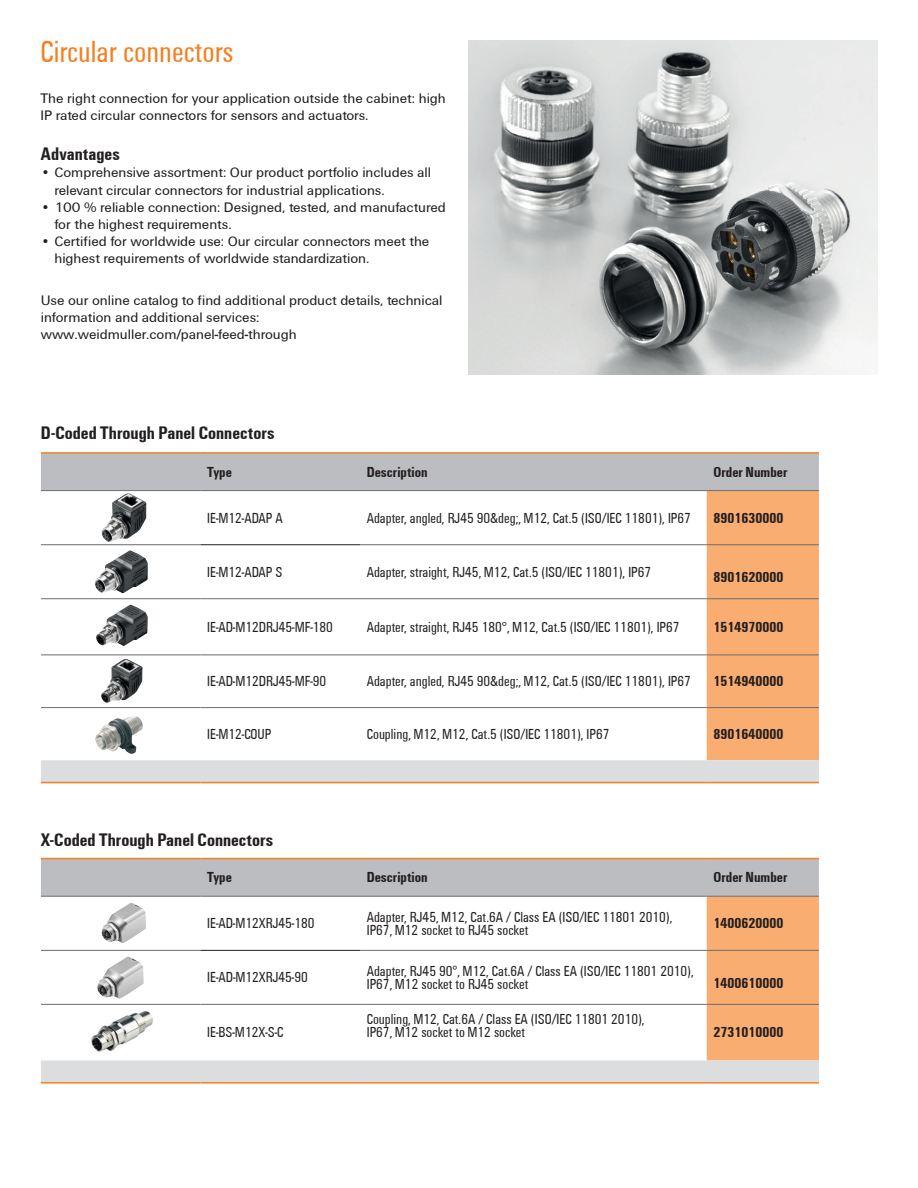
<style>
.page{position:relative;width:918px;height:1188px;background:#fff}
.page>*{position:absolute;margin:0;border:0;box-sizing:border-box;transform-origin:0 0}
.t1{font:31.5px "Weidmueller Condensed";color:#f57f21}
.t2{font:700 18.75px "Weidmueller Condensed";color:#231f20}
.t3{font:15px/13.5px "Weidmueller Condensed";color:#231f20}
.t4{font:700 15px "Weidmueller Condensed";color:#231f20}
.t5{font:14.25px/17.1px "Weidmueller";color:#231f20}
.s1{font-family:"Weidmueller"}
</style>
<div class="page">
<img style="left:468px;top:40px;width:410px;height:335px">
<svg style="left:41px;top:454px;width:778px;height:328px"></svg>
<hr style="left:41px;top:452px;width:159px;height:2px;background:#f57f21">
<hr style="left:200px;top:452px;width:160px;height:2px;background:#f57f21">
<hr style="left:360px;top:452px;width:347px;height:2px;background:#f57f21">
<hr style="left:707px;top:452px;width:112px;height:2px;background:#f57f21">
<hr style="left:41px;top:490px;width:159px;height:1px;background:#6c6d70">
<hr style="left:200px;top:490px;width:160px;height:1px;background:#6c6d70">
<hr style="left:360px;top:490px;width:347px;height:1px;background:#6c6d70">
<hr style="left:707px;top:490px;width:112px;height:1px;background:#6c6d70">
<hr style="left:360px;top:544px;width:347px;height:1px;background:#6c6d70">
<hr style="left:360px;top:598px;width:347px;height:1px;background:#6c6d70">
<hr style="left:360px;top:655px;width:347px;height:1px;background:#6c6d70">
<hr style="left:360px;top:707px;width:347px;height:1px;background:#6c6d70">
<hr style="left:41px;top:544px;width:159px;height:1px;background:#6c6d70">
<hr style="left:707px;top:544px;width:112px;height:1px;background:#6c6d70">
<hr style="left:41px;top:598px;width:159px;height:1px;background:#6c6d70">
<hr style="left:200px;top:598px;width:160px;height:1px;background:#6c6d70">
<hr style="left:707px;top:598px;width:112px;height:1px;background:#6c6d70">
<hr style="left:41px;top:655px;width:159px;height:1px;background:#6c6d70">
<hr style="left:200px;top:655px;width:160px;height:1px;background:#6c6d70">
<hr style="left:707px;top:655px;width:112px;height:1px;background:#6c6d70">
<hr style="left:41px;top:707px;width:159px;height:1px;background:#6c6d70">
<hr style="left:200px;top:707px;width:160px;height:1px;background:#6c6d70">
<hr style="left:707px;top:707px;width:112px;height:1px;background:#6c6d70">
<hr style="left:200px;top:544px;width:160px;height:1px;background:#231f20">
<hr style="left:41px;top:782px;width:159px;height:1px;background:#f57f21">
<hr style="left:200px;top:782px;width:160px;height:1px;background:#f57f21">
<hr style="left:360px;top:782px;width:347px;height:1px;background:#f57f21">
<hr style="left:707px;top:782px;width:112px;height:1px;background:#f57f21">
<img style="left:101px;top:493px;width:45px;height:50px">
<img style="left:94px;top:550px;width:54px;height:43px">
<img style="left:96px;top:604px;width:52px;height:42px">
<img style="left:101px;top:659px;width:42px;height:45px">
<img style="left:95px;top:715px;width:48px;height:39px">
<svg style="left:41px;top:859px;width:778px;height:223px"></svg>
<hr style="left:41px;top:858px;width:159px;height:1px;background:#f57f21">
<hr style="left:200px;top:858px;width:160px;height:1px;background:#f57f21">
<hr style="left:360px;top:858px;width:347px;height:1px;background:#f57f21">
<hr style="left:707px;top:858px;width:112px;height:1px;background:#f57f21">
<hr style="left:41px;top:896px;width:159px;height:1px;background:#6c6d70">
<hr style="left:200px;top:896px;width:160px;height:1px;background:#6c6d70">
<hr style="left:360px;top:896px;width:347px;height:1px;background:#6c6d70">
<hr style="left:707px;top:896px;width:112px;height:1px;background:#6c6d70">
<hr style="left:360px;top:950px;width:347px;height:1px;background:#6c6d70">
<hr style="left:360px;top:1004px;width:347px;height:1px;background:#6c6d70">
<hr style="left:41px;top:950px;width:159px;height:1px;background:#6c6d70">
<hr style="left:707px;top:950px;width:112px;height:1px;background:#6c6d70">
<hr style="left:41px;top:1004px;width:159px;height:1px;background:#6c6d70">
<hr style="left:200px;top:1004px;width:160px;height:1px;background:#6c6d70">
<hr style="left:707px;top:1004px;width:112px;height:1px;background:#6c6d70">
<hr style="left:200px;top:950px;width:160px;height:1px;background:#231f20">
<hr style="left:41px;top:1082px;width:159px;height:2px;background:#f57f21">
<hr style="left:200px;top:1082px;width:160px;height:2px;background:#f57f21">
<hr style="left:360px;top:1082px;width:347px;height:2px;background:#f57f21">
<hr style="left:707px;top:1082px;width:112px;height:2px;background:#f57f21">
<img style="left:101px;top:903px;width:45px;height:40px">
<img style="left:97px;top:956px;width:47px;height:43px">
<img style="left:84px;top:1007px;width:75px;height:50px">
<h1 class="t1" style="left:40px;top:32px;width:194px">Circular connectors</h1>
<p class="t5" style="left:40px;top:89px;width:407px">The right connection for your application outside the cabinet: high<br>IP rated circular connectors for sensors and actuators.</p>
<p class="t2" style="left:41px;top:143px;width:80px">Advantages</p>
<p class="t5" style="left:54px;top:164px;width:378px;text-indent:-13px">• Comprehensive assortment: Our product portfolio includes all relevant circular connectors for industrial applications.</p>
<p class="t5" style="left:54px;top:198px;width:393px;text-indent:-13px">• 100 % reliable connection: Designed, tested, and manufactured for the highest requirements.</p>
<p class="t5" style="left:54px;top:232px;width:376px;text-indent:-13px">• Certified for worldwide use: Our circular connectors meet the highest requirements of worldwide standardization.</p>
<p class="t5" style="left:41px;top:291px;width:403px">Use our online catalog to find additional product details, technical information and additional services: www.weidmuller.com/panel-feed-through</p>
<p class="t2" style="left:41px;top:422px;width:235px">D-Coded Through Panel Connectors</p>
<p class="t4" style="left:207px;top:463px;width:26px">Type</p>
<p class="t4" style="left:367px;top:463px;width:62px">Description</p>
<p class="t4" style="left:713px;top:463px;width:75px">Order Number</p>
<p class="t3" style="left:207px;top:511px;width:77px">IE-M12-ADAP A</p>
<p class="t3" style="left:367px;top:511px;width:326px">Adapter, angled, RJ45 90&amp;deg;, M12, Cat.5 (ISO/IEC 11801), IP67</p>
<p class="t4" style="left:714px;top:509px;width:72px">8901630000</p>
<p class="t3" style="left:207px;top:565px;width:77px">IE-M12-ADAP S</p>
<p class="t3" style="left:367px;top:565px;width:286px">Adapter, straight, RJ45, M12, Cat.5 (ISO/IEC 11801), IP67</p>
<p class="t4" style="left:713px;top:568px;width:72px">8901620000</p>
<p class="t3" style="left:207px;top:620px;width:127px">IE-AD-M12DRJ45-MF-180</p>
<p class="t3" style="left:367px;top:620px;width:314px">Adapter, straight, RJ45 180°, M12, Cat.5 (ISO/IEC 11801), IP67</p>
<p class="t4" style="left:714px;top:618px;width:72px">1514970000</p>
<p class="t3" style="left:207px;top:674px;width:121px">IE-AD-M12DRJ45-MF-90</p>
<p class="t3" style="left:367px;top:674px;width:326px">Adapter, angled, RJ45 90&amp;deg;, M12, Cat.5 (ISO/IEC 11801), IP67</p>
<p class="t4" style="left:714px;top:672px;width:72px">1514940000</p>
<p class="t3" style="left:207px;top:727px;width:66px">IE-M12-COUP</p>
<p class="t3" style="left:367px;top:727px;width:244px">Coupling, M12, M12, Cat.5 (ISO/IEC 11801), IP67</p>
<p class="t4" style="left:714px;top:725px;width:72px">8901640000</p>
<p class="t2" style="left:41px;top:828px;width:234px">X-Coded Through Panel Connectors</p>
<p class="t4" style="left:207px;top:868px;width:26px">Type</p>
<p class="t4" style="left:367px;top:868px;width:62px">Description</p>
<p class="t4" style="left:713px;top:868px;width:75px">Order Number</p>
<p class="t3" style="left:207px;top:916px;width:109px">IE-AD-M12XRJ45-180</p>
<p class="t3" style="left:367px;top:910px;width:307px">Adapter, RJ45, M12, Cat.6A / Class EA (ISO/IEC 11801 2010),<br>IP67, M12 socket to RJ45 socket</p>
<p class="t4" style="left:714px;top:914px;width:72px">1400620000</p>
<p class="t3" style="left:207px;top:970px;width:102px">IE-AD-M12XRJ45-90</p>
<p class="t3" style="left:367px;top:964px;width:328px">Adapter, RJ45 90<span class="s1">°</span>, M12, Cat.6A / Class EA (ISO/IEC 11801 2010),<br>IP67, M12 socket to RJ45 socket</p>
<p class="t4" style="left:713px;top:974px;width:72px">1400610000</p>
<p class="t3" style="left:207px;top:1026px;width:78px">IE-BS-M12X-S-C</p>
<p class="t3" style="left:367px;top:1012px;width:279px">Coupling, M12, Cat.6A / Class EA (ISO/IEC 11801 2010),<br>IP67, M12 socket to M12 socket</p>
<p class="t4" style="left:714px;top:1023px;width:72px">2731010000</p>
</div>
